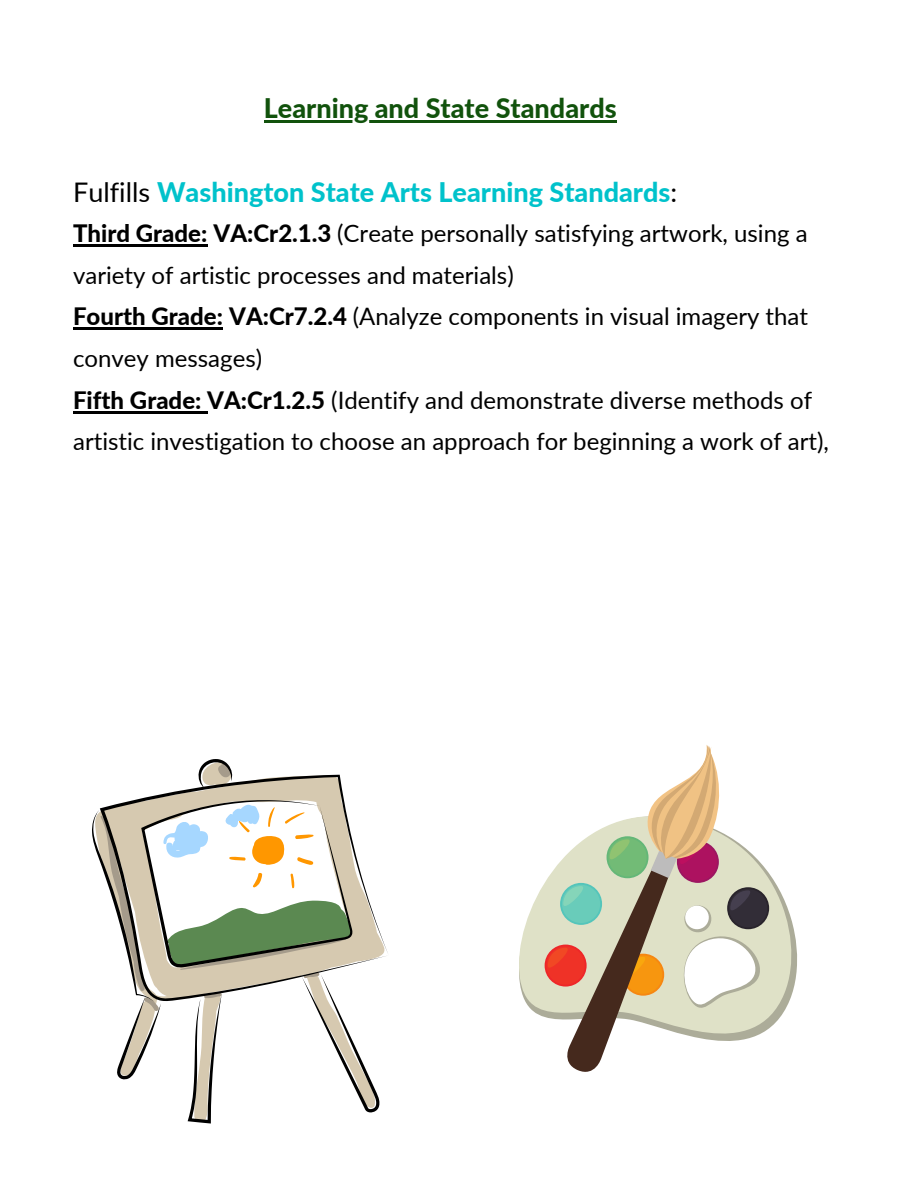
<style>
.page{position:relative;width:918px;height:1188px;background:#fff}
.page>*{position:absolute;margin:0;border:0;box-sizing:border-box;transform-origin:0 0}
.t1{font:800 27px "Lato";color:#00c2cb}
.t2{font:800 27px "Lato";color:#11520c}
.t3{font:24px/41.7px "Lato";color:#000}
.s1{font-weight:400;color:#000}
.s2{font-weight:800}
</style>
<div class="page">
<svg style="left:135px;top:775px;width:253px;height:183px"></svg>
<svg style="left:198px;top:759px;width:35px;height:29px"></svg>
<svg style="left:92px;top:800px;width:288px;height:324px"></svg>
<hr style="left:73px;top:244px;width:134px;height:3px;background:#000">
<hr style="left:73px;top:328px;width:150px;height:2px;background:#000">
<hr style="left:73px;top:411px;width:134px;height:2px;background:#000">
<svg style="left:519px;top:867px;width:278px;height:165px;fill:#dfe1c7"></svg>
<svg style="left:545px;top:945px;width:42px;height:42px"></svg>
<div style="left:546px;top:946px;width:39px;height:39px;background:#ef3227;border-radius:50%"></div>
<div style="left:727px;top:887px;width:42px;height:42px;background:#29242c;border-radius:50%"></div>
<div style="left:729px;top:889px;width:38px;height:38px;background:#322d37;border-radius:50%"></div>
<svg style="left:548px;top:745px;width:216px;height:327px"></svg>
<hr style="left:264px;top:121px;width:353px;height:2px;background:#11520c">
<p class="t2" style="left:264px;top:92px;width:354px">Learning and State Standards</p>
<p class="t1" style="left:73px;top:175px;width:606px"><span class="s1">Fulfills</span> Washington State Arts Learning Standards<span class="s1">:</span></p>
<p class="t3" style="left:73px;top:212px;width:736px"><span class="s2">Third Grade: VA:Cr2.1.3</span> (Create personally satisfying artwork, using a variety of artistic processes and materials)</p>
<p class="t3" style="left:73px;top:295px;width:737px"><span class="s2">Fourth Grade: VA:Cr7.2.4</span> (Analyze components in visual imagery that convey messages)</p>
<p class="t3" style="left:73px;top:379px;width:757px"><span class="s2">Fifth Grade: VA:Cr1.2.5</span> (Identify and demonstrate diverse methods of artistic investigation to choose an approach for beginning a work of art),</p>
</div>
